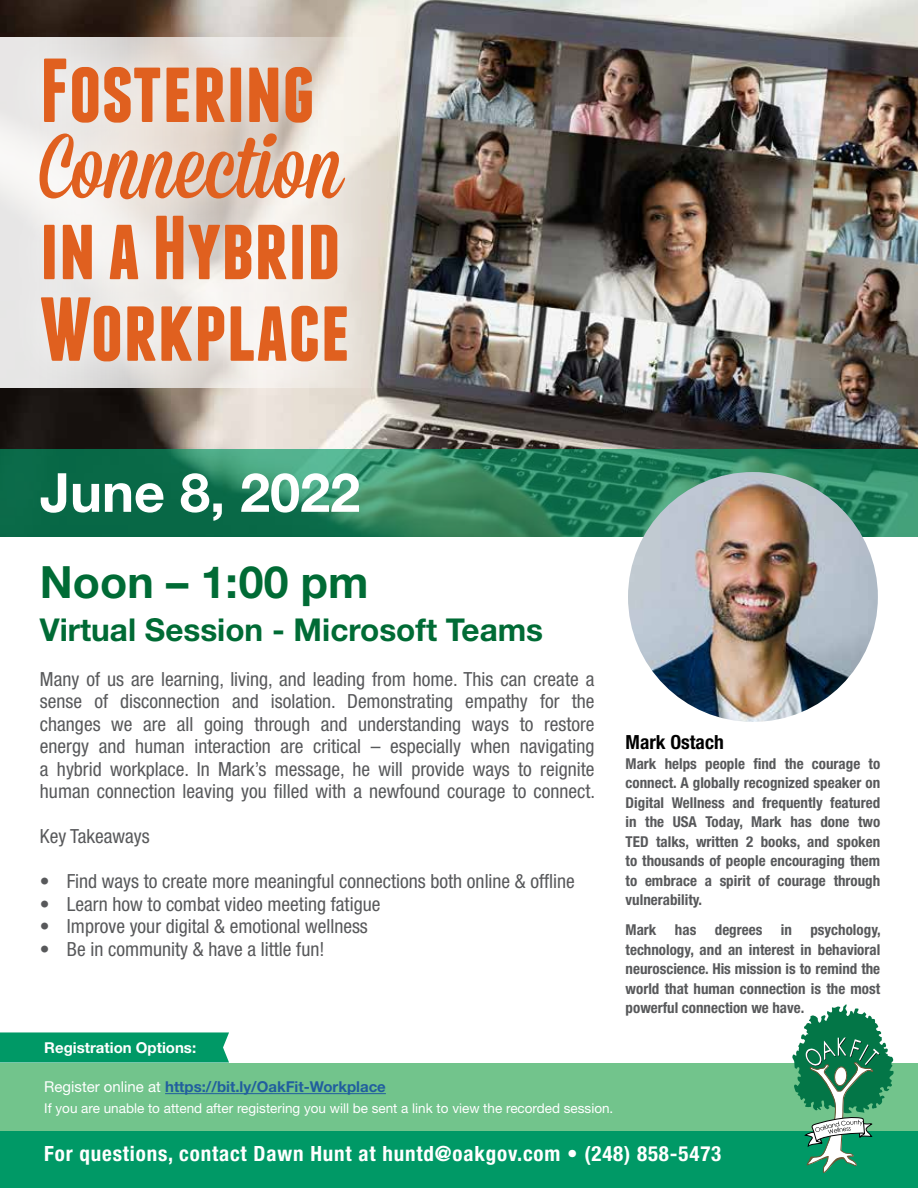
<style>
.page{position:relative;width:918px;height:1188px;background:#fff}
.page>*{position:absolute;margin:0;border:0;box-sizing:border-box;transform-origin:0 0}
.t1{font:700 90.6px/81.6px "Franchise";color:#e0601f}
.t2{font:90.6px "Mission Script";color:#e0601f}
.t3{font:700 54px "Helvetica Neue LT Std";color:#fff}
.t4{font:700 44.55px "Helvetica Neue LT Std";color:#006b35}
.t5{font:700 31.5px "Helvetica Neue LT Std";color:#006b35}
.t6{font:700 condensed 21px "Helvetica Neue LT Std";letter-spacing:.04em;color:#fff}
.t7{font:condensed 19.5px/22.5px "Helvetica Neue LT Std";color:#58595b;text-align:justify}
.t8{font:700 condensed 19.5px "Helvetica Neue LT Std";color:#000}
.t9{font:700 condensed 15px/19.5px "Helvetica Neue LT Std";color:#58595b;text-align:justify}
.t10{font:700 15px "Helvetica Neue LT Std";color:#215e9e}
.t11{font:700 15px "Helvetica Neue LT Std";color:#fff}
.t12{font:13.5px "Helvetica Neue LT Std";color:#fff}
.s1{font-weight:400;color:#fff}
</style>
<div class="page">
<div style="left:0;top:1063px;width:918px;height:69px;background:#72c48c"></div>
<svg style="left:0;top:1032px;width:229px;height:31px;background:#0a9d6c"></svg>
<img style="left:0;top:0;width:918px;height:449px">
<div style="left:0;top:1132px;width:918px;height:56px;background:#096"></div>
<svg style="left:792px;top:1004px;width:102px;height:169px"></svg>
<svg style="left:0;top:449px;width:918px;height:87px;background:#237e5a"></svg>
<hr style="left:165px;top:1093px;width:221px;height:1px;background:#215e9e">
<img style="left:628px;top:472px;width:250px;height:250px;border-radius:125px">
<svg style="left:0;top:38px;width:392px;height:350px;background:#c6c2bd"></svg>
<div style="left:3px;top:22px;width:380px;height:376px;background:#fff;opacity:.75"></div>
<h1 class="t1" style="left:40px;top:49px;width:277px">Fostering</h1>
<h1 class="t2" style="left:40px;top:112px;width:304px">Connection</h1>
<h1 class="t1" style="left:40px;top:207px;width:312px">in a Hybrid<br>Workplace</h1>
<h2 class="t3" style="left:40px;top:459px;width:322px">June 8, 2022</h2>
<h3 class="t4" style="left:40px;top:554px;width:330px">Noon – 1:00 pm</h3>
<h3 class="t5" style="left:40px;top:610px;width:505px">Virtual Session - Microsoft Teams</h3>
<p class="t7" style="left:40px;top:668px;width:557px">Many of us are learning, living, and leading from home. This can create a sense of disconnection and isolation. Demonstrating empathy for the changes we are all going through and understanding ways to restore energy and human interaction are critical – especially when navigating a hybrid workplace. In Mark’s message, he will provide ways to reignite human connection leaving you filled with a newfound courage to connect.</p>
<p class="t7" style="left:40px;top:825px;width:111px">Key Takeaways</p>
<p class="t7" style="left:40px;top:870px;width:536px">• Find ways to create more meaningful connections both online &amp; offline</p>
<p class="t7" style="left:40px;top:893px;width:342px">• Learn how to combat video meeting fatigue</p>
<p class="t7" style="left:40px;top:915px;width:329px">• Improve your digital &amp; emotional wellness</p>
<p class="t7" style="left:40px;top:938px;width:286px">• Be in community &amp; have a little fun!</p>
<p class="t11" style="left:44px;top:1039px;width:153px">Registration Options:</p>
<p class="t10" style="left:44px;top:1078px;width:343px"><span class="s1">Register online at</span> https://bit.ly/OakFit-Workplace</p>
<p class="t12" style="left:44px;top:1100px;width:571px">If you are unable to attend after registering you will be sent a link to view the recorded session.</p>
<p class="t8" style="left:626px;top:730px;width:100px">Mark Ostach</p>
<p class="t9" style="left:626px;top:753px;width:256px">Mark helps people find the courage to connect. A globally recognized speaker on Digital Wellness and frequently featured in the USA Today, Mark has done two TED talks, written 2 books, and spoken to thousands of people encouraging them to embrace a spirit of courage through vulnerability.</p>
<p class="t9" style="left:626px;top:920px;width:257px">Mark has degrees in psychology, technology, and an interest in behavioral neuroscience. His mission is to remind the world that human connection is the most powerful connection we have.</p>
<p class="t6" style="left:44px;top:1141px;width:679px">For questions, contact Dawn Hunt at huntd@oakgov.com • (248) 858-5473</p>
</div>
